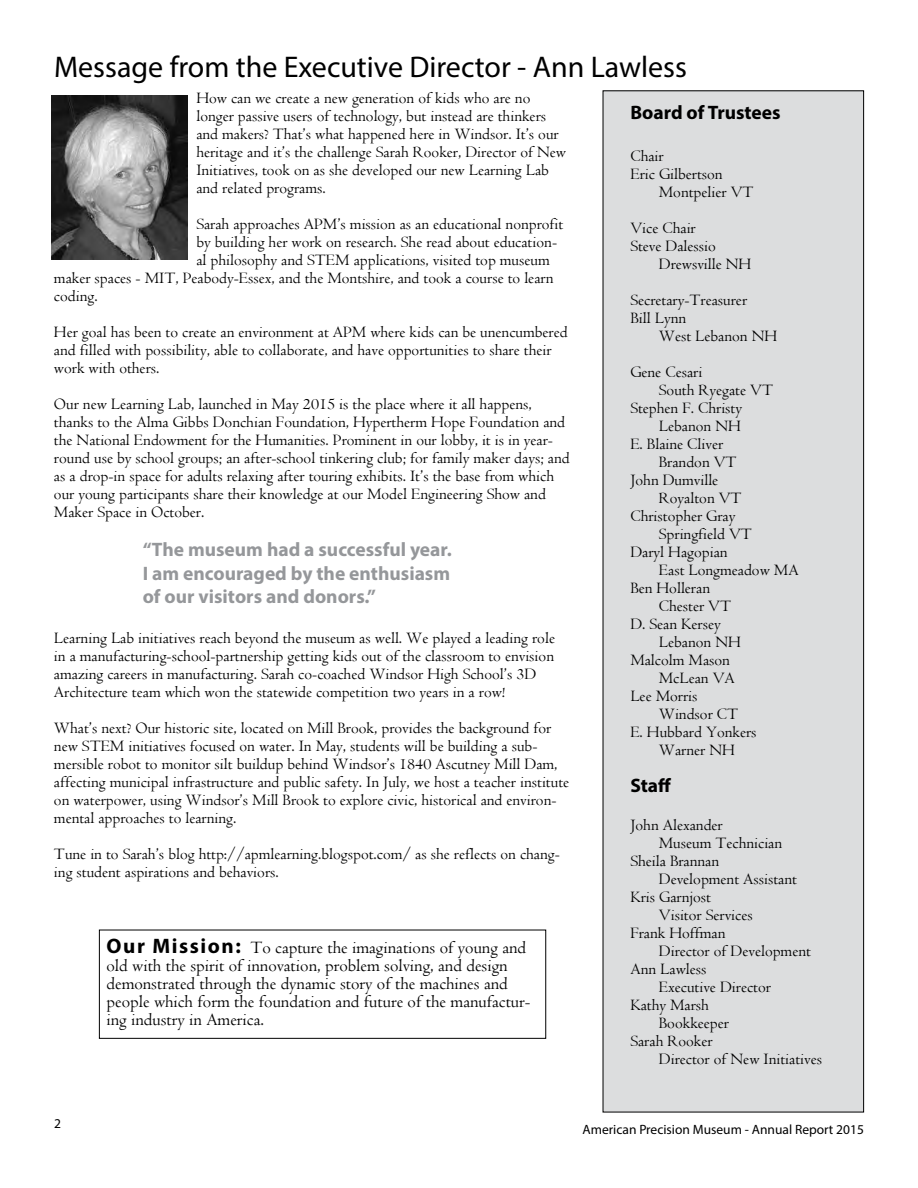
<style>
.page{position:relative;width:918px;height:1188px;background:#fff}
.page>*{position:absolute;margin:0;border:0;box-sizing:border-box;transform-origin:0 0}
.t1{font:30px "Myriad Pro";color:#000}
.t2{font:700 19.5px/23.4px "Myriad Pro";color:#95979a;text-align:justify}
.t3{font:700 19.5px "Myriad Pro";color:#000}
.t4{font:18px/18px "Centaur";color:#000}
.t5{font:16.5px/18px "Centaur";color:#000}
.t6{font:13.5px "Myriad Pro";color:#000}
.s1{font-family:"Myriad Pro";font-weight:700;font-size:21px}
</style>
<div class="page">
<div style="left:99px;top:930px;width:447px;height:109px;border:1px solid #000"></div>
<img style="left:52px;top:95px;width:135px;height:165px">
<div style="left:603px;top:91px;width:261px;height:1021px;background:#dcddde"></div>
<h1 class="t1" style="left:54px;top:48px;width:635px">Message from the Executive Director - Ann Lawless</h1>
<p class="t3" style="left:630px;top:100px;width:152px">Board of Trustees</p>
<p class="t5" style="left:630px;top:146px;width:35px">Chair</p>
<p class="t5" style="left:630px;top:164px;width:94px">Eric Gilbertson</p>
<p class="t5" style="left:659px;top:182px;width:96px">Montpelier VT</p>
<p class="t5" style="left:630px;top:219px;width:67px">Vice Chair</p>
<p class="t5" style="left:630px;top:237px;width:87px">Steve Dalessio</p>
<p class="t5" style="left:659px;top:255px;width:94px">Drewsville NH</p>
<p class="t5" style="left:630px;top:291px;width:118px">Secretary-Treasurer<br>Bill Lynn</p>
<p class="t5" style="left:630px;top:318px;width:148px;line-height:36px;text-indent:28px">West Lebanon NH<br>Gene Cesari</p>
<p class="t5" style="left:659px;top:381px;width:116px">South Ryegate VT</p>
<p class="t5" style="left:630px;top:399px;width:113px">Stephen F. Christy</p>
<p class="t5" style="left:659px;top:417px;width:83px">Lebanon NH</p>
<p class="t5" style="left:630px;top:435px;width:94px">E. Blaine Cliver</p>
<p class="t5" style="left:659px;top:453px;width:79px">Brandon VT</p>
<p class="t5" style="left:630px;top:471px;width:89px">John Dumville</p>
<p class="t5" style="left:659px;top:489px;width:84px">Royalton VT</p>
<p class="t5" style="left:630px;top:507px;width:107px">Christopher Gray</p>
<p class="t5" style="left:659px;top:525px;width:95px">Springfield VT</p>
<p class="t5" style="left:630px;top:543px;width:99px">Daryl Hagopian</p>
<p class="t5" style="left:659px;top:561px;width:141px">East Longmeadow MA</p>
<p class="t5" style="left:630px;top:579px;width:81px">Ben Holleran</p>
<p class="t5" style="left:659px;top:597px;width:74px">Chester VT</p>
<p class="t5" style="left:630px;top:615px;width:92px">D. Sean Kersey</p>
<p class="t5" style="left:659px;top:633px;width:83px">Lebanon NH</p>
<p class="t5" style="left:630px;top:651px;width:101px">Malcolm Mason</p>
<p class="t5" style="left:659px;top:669px;width:78px">McLean VA</p>
<p class="t5" style="left:630px;top:687px;width:69px">Lee Morris</p>
<p class="t5" style="left:659px;top:705px;width:81px">Windsor CT</p>
<p class="t5" style="left:630px;top:723px;width:128px">E. Hubbard Yonkers</p>
<p class="t5" style="left:659px;top:741px;width:77px">Warner NH</p>
<p class="t3" style="left:630px;top:773px;width:42px">Staff</p>
<p class="t5" style="left:630px;top:815px;width:94px">John Alexander</p>
<p class="t5" style="left:659px;top:833px;width:125px">Museum Technician</p>
<p class="t5" style="left:630px;top:851px;width:90px">Sheila Brannan</p>
<p class="t5" style="left:659px;top:870px;width:140px">Development Assistant</p>
<p class="t5" style="left:630px;top:888px;width:82px">Kris Garnjost</p>
<p class="t5" style="left:659px;top:906px;width:95px">Visitor Services</p>
<p class="t5" style="left:630px;top:924px;width:97px">Frank Hoffman</p>
<p class="t5" style="left:659px;top:942px;width:154px">Director of Development</p>
<p class="t5" style="left:630px;top:960px;width:78px">Ann Lawless</p>
<p class="t5" style="left:659px;top:978px;width:114px">Executive Director</p>
<p class="t5" style="left:630px;top:996px;width:80px">Kathy Marsh</p>
<p class="t5" style="left:659px;top:1014px;width:72px">Bookkeeper</p>
<p class="t5" style="left:630px;top:1032px;width:84px">Sarah Rooker</p>
<p class="t5" style="left:659px;top:1050px;width:165px">Director of New Initiatives</p>
<p class="t5" style="left:196px;top:89px;width:371px">How can we create a new generation of kids who are no longer passive users of technology, but instead are thinkers and makers? That’s what happened here in Windsor. It’s our heritage and it’s the challenge Sarah Rooker, Director of New Initiatives, took on as she developed our new Learning Lab and related programs.</p>
<p class="t5" style="left:196px;top:215px;width:369px">Sarah approaches APM’s mission as an educational nonprofit</p>
<p class="t5" style="left:196px;top:233px;width:362px">by building her work on research. She read about education-</p>
<p class="t5" style="left:196px;top:251px;width:355px">al philosophy and STEM applications, visited top museum</p>
<p class="t5" style="left:54px;top:269px;width:501px">maker spaces - MIT, Peabody-Essex, and the Montshire, and took a course to learn</p>
<p class="t5" style="left:54px;top:287px;width:45px">coding.</p>
<p class="t5" style="left:54px;top:323px;width:515px">Her goal has been to create an environment at APM where kids can be unencumbered and filled with possibility, able to collaborate, and have opportunities to share their work with others.</p>
<p class="t5" style="left:54px;top:395px;width:517px">Our new Learning Lab, launched in May 2015 is the place where it all happens, thanks to the Alma Gibbs Donchian Foundation, Hypertherm Hope Foundation and the National Endowment for the Humanities. Prominent in our lobby, it is in year&shy;round use by school groups; an after-school tinkering club; for family maker days; and as a drop-in space for adults relaxing after touring exhibits. It’s the base from which our young participants share their knowledge at our Model Engineering Show and Maker Space in October.</p>
<p class="t2" style="left:143px;top:537px;width:311px">“The museum had a successful year.<br>I am encouraged by the enthusiasm of our visitors and donors.”</p>
<p class="t5" style="left:54px;top:629px;width:503px">Learning Lab initiatives reach beyond the museum as well. We played a leading role in a manufacturing-school-partnership getting kids out of the classroom to envision amazing careers in manufacturing. Sarah co-coached Windsor High School’s 3D Architecture team which won the statewide competition two years in a row!</p>
<p class="t5" style="left:54px;top:719px;width:517px">What’s next? Our historic site, located on Mill Brook, provides the background for new STEM initiatives focused on water. In May, students will be building a sub&shy;mersible robot to monitor silt buildup behind Windsor’s 1840 Ascutney Mill Dam, affecting municipal infrastructure and public safety. In July, we host a teacher institute on waterpower, using Windsor’s Mill Brook to explore civic, historical and environ&shy;mental approaches to learning.</p>
<p class="t5" style="left:54px;top:845px;width:508px">Tune in to Sarah’s blog http://apmlearning.blogspot.com/ as she reflects on chang&shy;ing student aspirations and behaviors.</p>
<p class="t4" style="left:106px;top:938px;width:426px"><span class="s1">Our Mission:</span> To capture the imaginations of young and old with the spirit of innovation, problem solving, and design demonstrated through the dynamic story of the machines and people which form the foundation and future of the manufactur&shy;ing industry in America.</p>
<p class="t6" style="left:54px;top:1115px;width:8px">2</p>
<p class="t6" style="left:583px;top:1121px;width:283px">American Precision Museum - Annual Report 2015</p>
</div>
